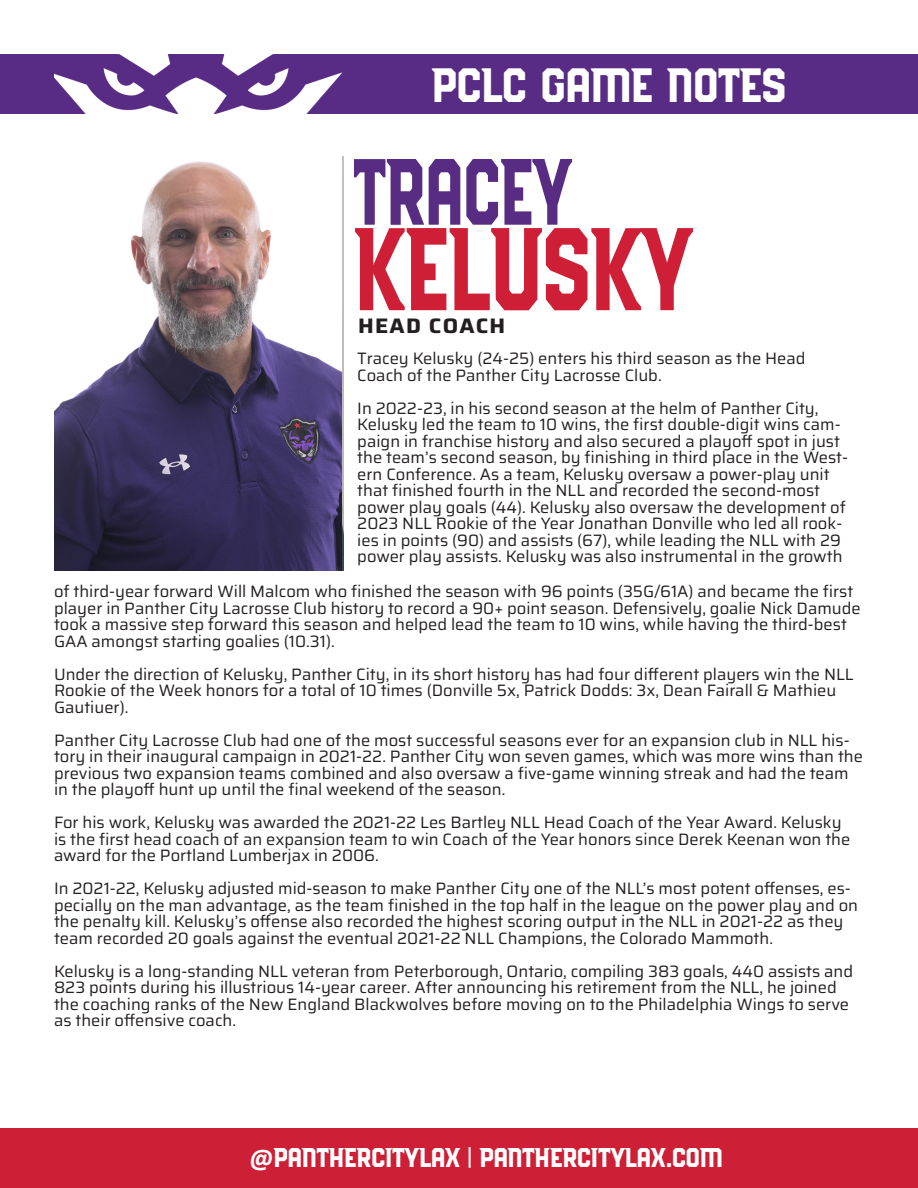
<style>
.page{position:relative;width:918px;height:1188px;background:#fff}
.page>*{position:absolute;margin:0;border:0;box-sizing:border-box;transform-origin:0 0}
.t1{font:117px "PCBLOCK Regular";letter-spacing:-.005em;color:#cf1f37;scale:.81 1}
.t2{font:93.6px "PCBLOCK Regular";color:#582c82;scale:.77 1}
.t3{font:48px "PCBLOCK Regular";color:#fff}
.t4{font:27px "PCBLOCK Regular";color:#fff}
.t5{font:100 21px "Saira";letter-spacing:.055em;color:#231f20;scale:1.05 1}
.t6{font:100 16.5px/16.5px "Saira";color:#231f20}
.s1{font-family:"Calibri";font-weight:700}
.s2{font-family:"Morganite";font-weight:700}
</style>
<div class="page">
<div style="left:0;top:1129px;width:918px;height:59px;background:#cd1f36"></div>
<div style="left:0;top:54px;width:918px;height:59px;background:#582c84"></div>
<img style="left:54px;top:54px;width:289px;height:60px">
<img style="left:54px;top:161px;width:288px;height:410px">
<p class="t3" style="left:431px;top:63px;width:356px">PCLC GAME NOTES</p>
<p class="t2" style="left:354px;top:149px;width:91px">TRACEY</p>
<p class="t1" style="left:354px;top:216px;width:420px">KELUSKY</p>
<p class="t5" style="left:358px;top:308px;width:142px">HEAD COACH</p>
<p class="t6" style="left:357px;top:349px;width:450px">Tracey Kelusky (24-25) enters his third season as the Head<br>Coach of the Panther City Lacrosse Club.</p>
<p class="t6" style="left:357px;top:399px;width:492px">In 2022-23, in his second season at the helm of Panther City, Kelusky led the team to 10 wins, the first double-digit wins cam&shy;paign in franchise history and also secured a playoff spot in just the team’s second season, by finishing in third place in the West&shy;ern Conference. As a team, Kelusky oversaw a power-play unit that finished fourth in the NLL and recorded the second-most power play goals (44). Kelusky also oversaw the development of 2023 NLL Rookie of the Year Jonathan Donville who led all rook&shy;ies in points (90) and assists (67), while leading the NLL with 29 power play assists. Kelusky was also instrumental in the growth</p>
<p class="t6" style="left:54px;top:583px;width:808px">of third-year forward Will Malcom who finished the season with 96 points (35G/61A) and became the first player in Panther City Lacrosse Club history to record a 90+ point season. Defensively, goalie Nick Damude took a massive step forward this season and helped lead the team to 10 wins, while having the third-best GAA amongst starting goalies (10.31).</p>
<p class="t6" style="left:54px;top:665px;width:801px">Under the direction of Kelusky, Panther City, in its short history has had four different players win the NLL<br>Rookie of the Week honors for a total of 10 times (Donville 5x, Patrick Dodds: 3x, Dean Fairall &amp; Mathieu<br>Gautiuer).</p>
<p class="t6" style="left:54px;top:731px;width:811px">Panther City Lacrosse Club had one of the most successful seasons ever for an expansion club in NLL his&shy;tory in their inaugural campaign in 2021-22. Panther City won seven games, which was more wins than the previous two expansion teams combined and also oversaw a five-game winning streak and had the team in the playoff hunt up until the final weekend of the season.</p>
<p class="t6" style="left:54px;top:814px;width:798px">For his work, Kelusky was awarded the 2021-22 Les Bartley NLL Head Coach of the Year Award. Kelusky is the first head coach of an expansion team to win Coach of the Year honors since Derek Keenan won the award for the Portland Lumberjax in 2006.</p>
<p class="t6" style="left:54px;top:880px;width:806px">In 2021-22, Kelusky adjusted mid-season to make Panther City one of the NLL’s most potent offenses, es&shy;pecially on the man advantage, as the team finished in the top half in the league on the power play and on the penalty kill. Kelusky’s offense also recorded the highest scoring output in the NLL in 2021-22 as they team recorded 20 goals against the eventual 2021-22 NLL Champions, the Colorado Mammoth.</p>
<p class="t6" style="left:54px;top:962px;width:801px">Kelusky is a long-standing NLL veteran from Peterborough, Ontario, compiling 383 goals, 440 assists and 823 points during his illustrious 14-year career. After announcing his retirement from the NLL, he joined the coaching ranks of the New England Blackwolves before moving on to the Philadelphia Wings to serve as their offensive coach.</p>
<p class="t4" style="left:249px;top:1145px;width:39px"><span class="s1">@</span>PANTHERCITYLA</p>
<p class="t4" style="left:445px;top:1145px;width:49px">X <span class="s2">|</span> PANTHERCITYLA</p>
<p class="t4" style="left:651px;top:1145px;width:73px">X.COM</p>
</div>
